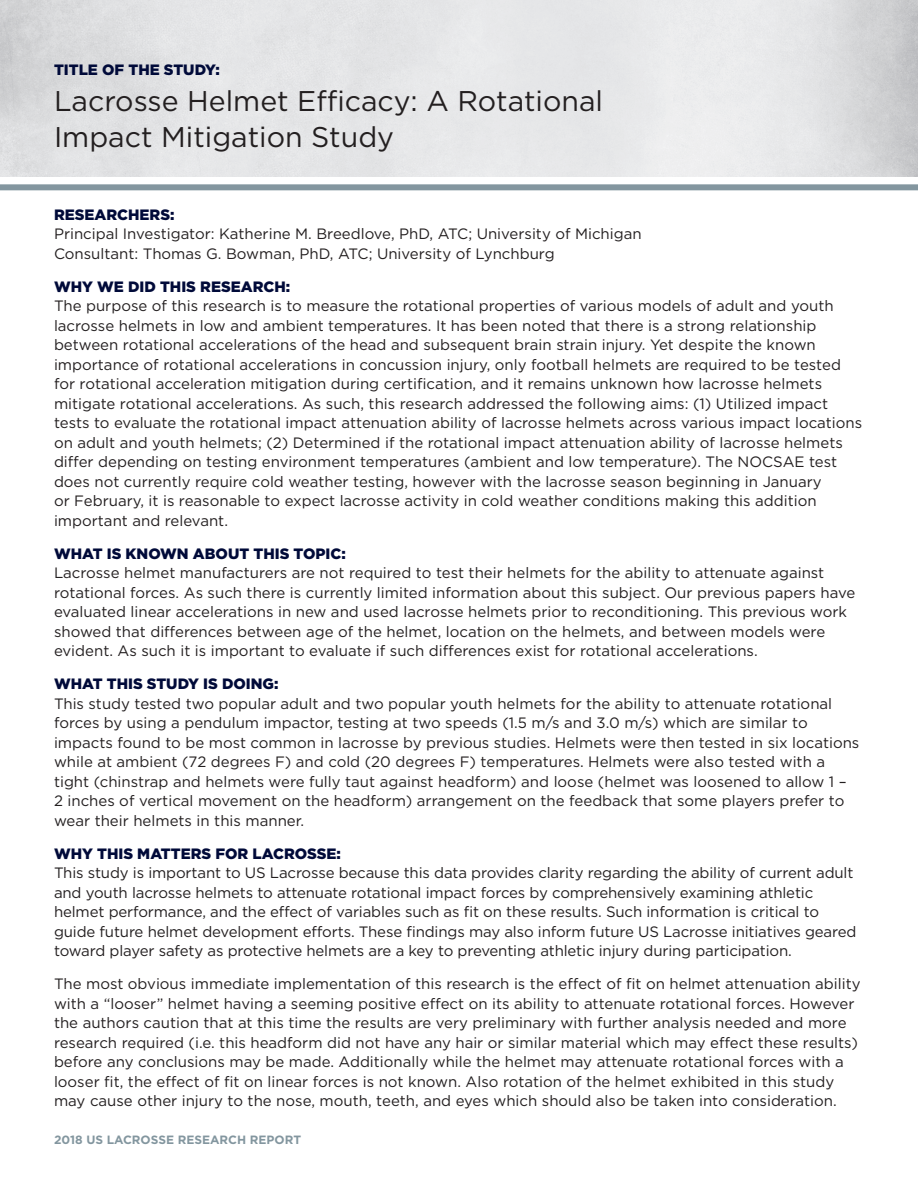
<style>
.page{position:relative;width:918px;height:1188px;background:#fff}
.page>*{position:absolute;margin:0;border:0;box-sizing:border-box;transform-origin:0 0}
.title_name{font:28.5px/36px "Gotham";color:#231f20}
.body_small{font:15px/19.5px "Gotham";color:#231f20}
.bold_black{font:900 15px "Gotham";color:#000a39}
.t1{font:700 12px "Gotham";color:#83969f}
</style>
<div class="page">
<div style="left:0;top:184px;width:918px;height:6px;background:#83969f"></div>
<p class="bold_black" style="left:54px;top:61px;width:167px">TITLE OF THE STUDY:</p>
<p class="title_name" style="left:54px;top:83px;width:551px">Lacrosse Helmet Efficacy: A Rotational<br>Impact Mitigation Study</p>
<p class="bold_black" style="left:54px;top:206px;width:122px">RESEARCHERS:</p>
<p class="body_small" style="left:54px;top:224px;width:589px">Principal Investigator: Katherine M. Breedlove, PhD, ATC; University of Michigan<br>Consultant: Thomas G. Bowman, PhD, ATC; University of Lynchburg</p>
<p class="bold_black" style="left:54px;top:278px;width:238px">WHY WE DID THIS RESEARCH:</p>
<p class="body_small" style="left:54px;top:296px;width:810px">The purpose of this research is to measure the rotational properties of various models of adult and youth lacrosse helmets in low and ambient temperatures. It has been noted that there is a strong relationship between rotational accelerations of the head and subsequent brain strain injury. Yet despite the known importance of rotational accelerations in concussion injury, only football helmets are required to be tested for rotational acceleration mitigation during certification, and it remains unknown how lacrosse helmets mitigate rotational accelerations. As such, this research addressed the following aims: (1) Utilized impact tests to evaluate the rotational impact attenuation ability of lacrosse helmets across various impact locations on adult and youth helmets; (2) Determined if the rotational impact attenuation ability of lacrosse helmets differ depending on testing environment temperatures (ambient and low temperature). The NOCSAE test does not currently require cold weather testing, however with the lacrosse season beginning in January<br>or February, it is reasonable to expect lacrosse activity in cold weather conditions making this addition important and relevant.</p>
<p class="bold_black" style="left:54px;top:545px;width:293px">WHAT IS KNOWN ABOUT THIS TOPIC:</p>
<p class="body_small" style="left:54px;top:563px;width:803px">Lacrosse helmet manufacturers are not required to test their helmets for the ability to attenuate against rotational forces. As such there is currently limited information about this subject. Our previous papers have evaluated linear accelerations in new and used lacrosse helmets prior to reconditioning. This previous work showed that differences between age of the helmet, location on the helmets, and between models were evident. As such it is important to evaluate if such differences exist for rotational accelerations.</p>
<p class="bold_black" style="left:54px;top:675px;width:226px">WHAT THIS STUDY IS DOING:</p>
<p class="body_small" style="left:54px;top:693px;width:807px">This study tested two popular adult and two popular youth helmets for the ability to attenuate rotational forces by using a pendulum impactor, testing at two speeds (1.5 m/s and 3.0 m/s) which are similar to impacts found to be most common in lacrosse by previous studies. Helmets were then tested in six locations while at ambient (72 degrees F) and cold (20 degrees F) temperatures. Helmets were also tested with a tight (chinstrap and helmets were fully taut against headform) and loose (helmet was loosened to allow 1 – 2 inches of vertical movement on the headform) arrangement on the feedback that some players prefer to wear their helmets in this manner.</p>
<p class="bold_black" style="left:54px;top:845px;width:289px">WHY THIS MATTERS FOR LACROSSE:</p>
<p class="body_small" style="left:54px;top:863px;width:804px">This study is important to US Lacrosse because this data provides clarity regarding the ability of current adult and youth lacrosse helmets to attenuate rotational impact forces by comprehensively examining athletic helmet performance, and the effect of variables such as fit on these results. Such information is critical to guide future helmet development efforts. These findings may also inform future US Lacrosse initiatives geared toward player safety as protective helmets are a key to preventing athletic injury during participation.</p>
<p class="body_small" style="left:54px;top:974px;width:808px">The most obvious immediate implementation of this research is the effect of fit on helmet attenuation ability with a “looser” helmet having a seeming positive effect on its ability to attenuate rotational forces. However the authors caution that at this time the results are very preliminary with further analysis needed and more research required (i.e. this headform did not have any hair or similar material which may effect these results) before any conclusions may be made. Additionally while the helmet may attenuate rotational forces with a looser fit, the effect of fit on linear forces is not known. Also rotation of the helmet exhibited in this study may cause other injury to the nose, mouth, teeth, and eyes which should also be taken into consideration.</p>
<p class="t1" style="left:54px;top:1133px;width:249px">2018 US LACROSSE RESEARCH REPORT</p>
</div>
